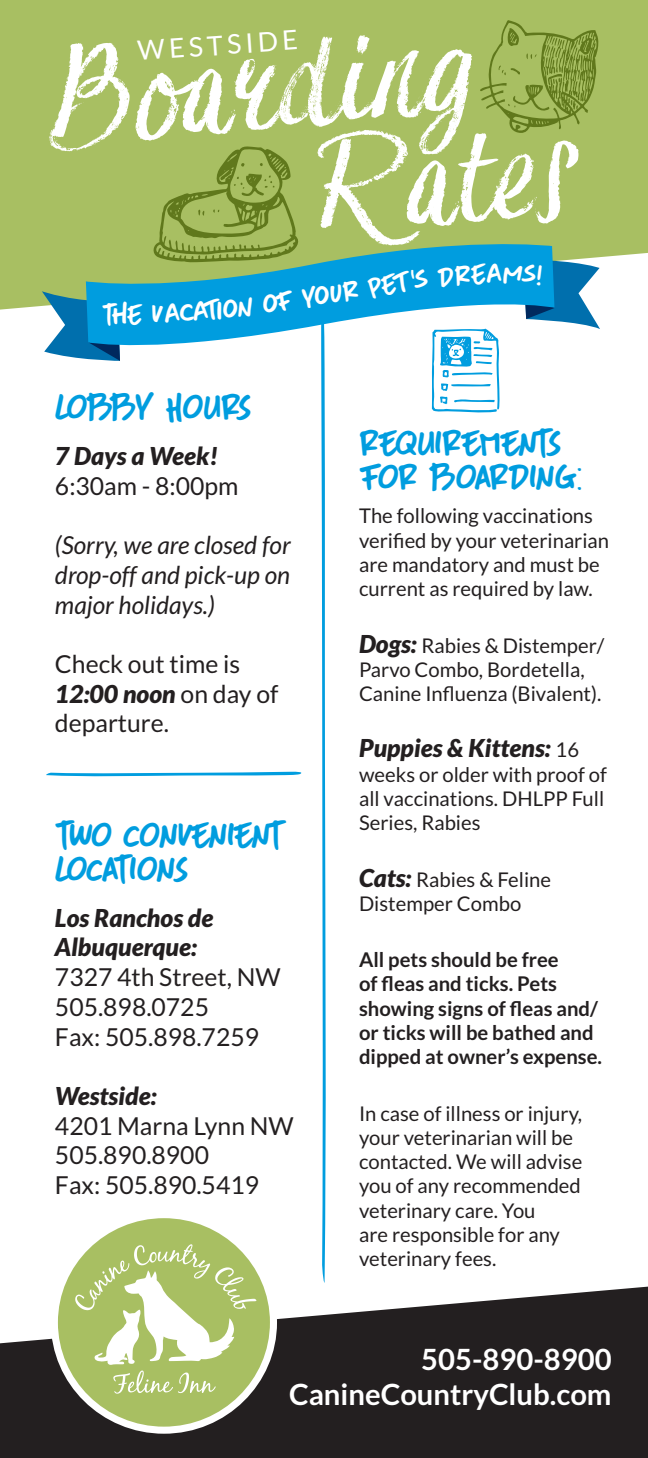
<style>
.page{position:relative;width:648px;height:1458px;background:#fff}
.page>*{position:absolute;margin:0;border:0;box-sizing:border-box;transform-origin:0 0}
.t1{font:38.25px/33.8px "DK More Or Less";letter-spacing:-.04em;color:#009ddf}
.t2{font:700 29.25px/35.1px "Lato";color:#fff;text-align:right}
.t3{font:29.25px "DK More Or Less";color:#fff}
.t4{font:27px "Lato";color:#fff}
.t5{font:24.75px/29.7px "Lato";color:#231f20}
.t6{font:italic 900 24.75px/29.7px "Lato";color:#231f20}
.t7{font:italic 24.75px/29.7px "Lato";color:#231f20;text-align:justify}
.t8{font:20.25px/24.3px "Lato";color:#231f20}
.t9{font:700 20.25px/24.3px "Lato";color:#231f20}
.s1{font-weight:900;font-style:italic}
.s2{font-weight:900;font-style:italic;font-size:24.75px}
.s3{font-weight:400;font-style:normal;font-size:20.25px}
</style>
<div class="page">
<div style="left:0;top:0;width:648px;height:310px;background:#a8bf62"></div>
<svg style="left:0;top:1287px;width:648px;height:171px;background:#3b3839"></svg>
<div style="left:54px;top:1215px;width:219px;height:215px;background:#a8bf62;border-radius:50%"></div>
<div style="left:51px;top:1211px;width:226px;height:223px;border:7px solid #fff;border-radius:50%"></div>
<svg style="left:113px;top:1371px;width:103px;height:23px"></svg>
<svg style="left:75px;top:1244px;width:181px;height:121px"></svg>
<svg style="left:49px;top:35px;width:268px;height:119px;fill:#a8bf62"></svg>
<svg style="left:151px;top:144px;width:151px;height:91px;background:#98af52"></svg>
<svg style="left:317px;top:20px;width:282px;height:225px"></svg>
<svg style="left:321px;top:355px;width:5px;height:928px"></svg>
<svg style="left:46px;top:772px;width:256px;height:5px"></svg>
<svg style="left:86px;top:235px;width:468px;height:120px"></svg>
<svg style="left:42px;top:291px;width:85px;height:70px"></svg>
<div style="left:152px;top:297px;width:102px;height:26px;background:#009ddf"></div>
<svg style="left:262px;top:290px;width:33px;height:23px"></svg>
<svg style="left:367px;top:260px;width:233px;height:153px"></svg>
<h3 class="t4" style="left:137px;top:36px;width:162px;rotate:-4deg">WESTSIDE</h3>
<h2 class="t3" style="left:127px;top:298px;width:18px">e</h2>
<h2 class="t3" style="left:300px;top:282px;width:58px;rotate:-10deg">Your</h2>
<h1 class="t1" style="left:55px;top:390px;width:198px">LOBBY HOURS</h1>
<p class="t6" style="left:55px;top:441px;width:165px">7 Days a Week!</p>
<p class="t5" style="left:55px;top:471px;width:185px">6:30am - 8:00pm</p>
<p class="t7" style="left:55px;top:531px;width:237px">(Sorry, we are closed for drop-off and pick-up on major holidays.)</p>
<p class="t5" style="left:55px;top:649px;width:225px">Check out time is<br><span class="s1">12:00 noon</span> on day of departure.</p>
<h1 class="t1" style="left:55px;top:818px;width:233px">TWO CONVENIENT<br>LOCATIONS</h1>
<p class="t6" style="left:55px;top:903px;width:160px">Los Ranchos de<br>Albuquerque:</p>
<p class="t5" style="left:55px;top:962px;width:227px">7327 4th Street, NW<br>505.898.0725<br>Fax: 505.898.7259</p>
<p class="t6" style="left:55px;top:1081px;width:103px">Westside:</p>
<p class="t5" style="left:55px;top:1111px;width:240px">4201 Marna Lynn NW<br>505.890.8900<br>Fax: 505.890.5419</p>
<h1 class="t1" style="left:359px;top:425px;width:224px">REQUIREMENTS<br>FOR BOARDING:</h1>
<p class="t8" style="left:359px;top:504px;width:252px">The following vaccinations verified by your veterinarian are mandatory and must be current as required by law.</p>
<p class="t8" style="left:359px;top:633px;width:247px"><span class="s2">Dogs:</span> Rabies &amp; Distemper/<br>Parvo Combo, Bordetella,<br>Canine Influenza (Bivalent).</p>
<p class="t6" style="left:359px;top:734px;width:222px">Puppies &amp; Kittens: <span class="s3">16</span></p>
<p class="t8" style="left:359px;top:762px;width:249px">weeks or older with proof of all vaccinations. DHLPP Full<br>Series, Rabies</p>
<p class="t8" style="left:359px;top:867px;width:194px"><span class="s2">Cats:</span> Rabies &amp; Feline<br>Distemper Combo</p>
<p class="t9" style="left:359px;top:947px;width:245px">All pets should be free<br>of fleas and ticks. Pets showing signs of fleas and/ or ticks will be bathed and dipped at owner’s expense.</p>
<p class="t8" style="left:359px;top:1101px;width:225px">In case of illness or injury, your veterinarian will be contacted. We will advise you of any recommended veterinary care. You<br>are responsible for any veterinary fees.</p>
<h2 class="t2" style="left:289px;top:1342px;width:324px">505-890-8900<br>CanineCountryClub.com</h2>
</div>
